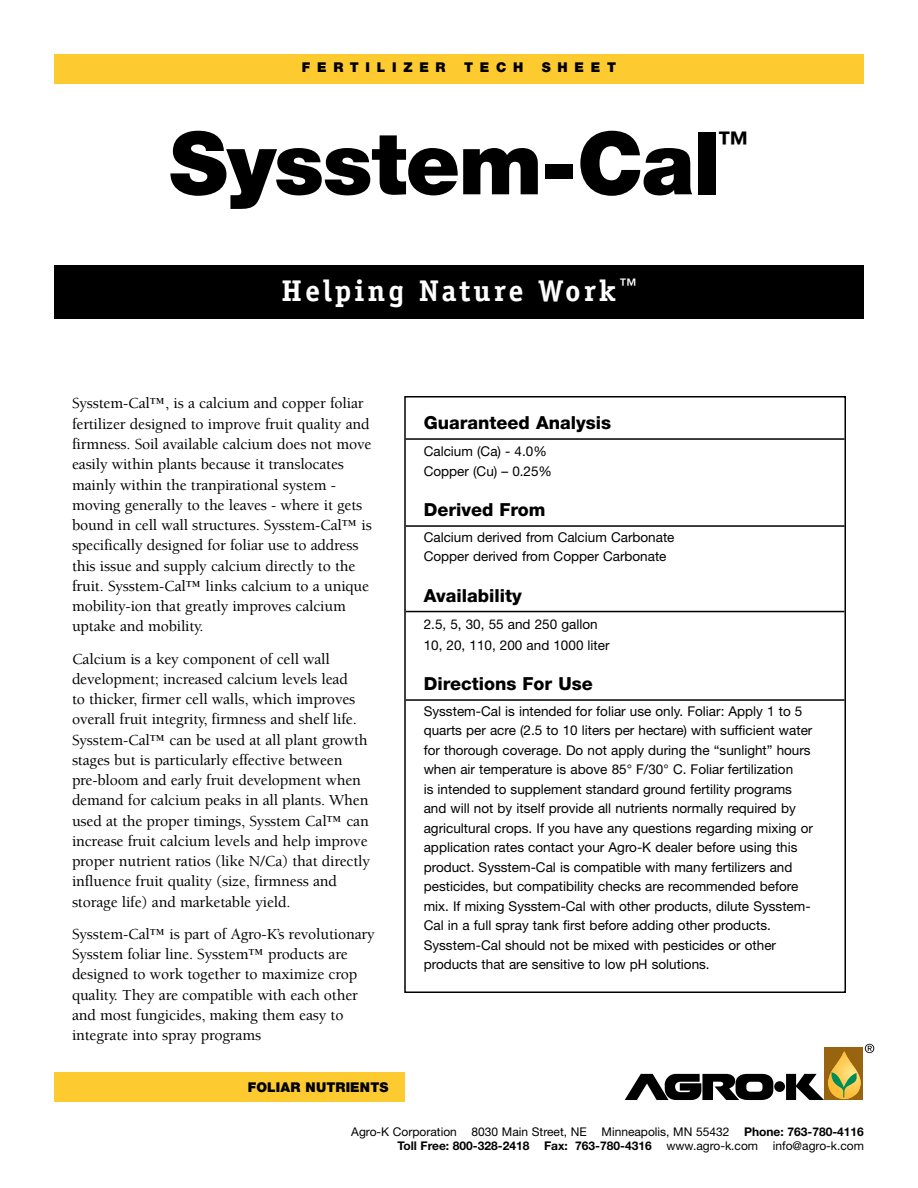
<style>
.page{position:relative;width:918px;height:1188px;background:#fff}
.page>*{position:absolute;margin:0;border:0;box-sizing:border-box;transform-origin:0 0}
.t1{font:900 87px "Helvetica Neue";color:#000}
.t2{font:700 31.5px "Helvetica Neue";color:#000}
.t3{font:700 30px "Officina Serif";letter-spacing:.1em;color:#fff}
.t4{font:800 18px "Helvetica Neue";color:#000}
.t5{font:500 15.75px/20.2px "Berkeley";letter-spacing:-.01em;color:#000}
.t6{font:13.5px/19.5px "Helvetica Neue";color:#000}
.t7{font:900 13.5px "Helvetica Neue";letter-spacing:.5em;color:#000}
.t8{font:900 13.5px "Helvetica Neue";letter-spacing:.01em;color:#000}
.t9{font:12px/14.2px "Helvetica Neue";color:#000;text-align:right}
.s1{font-weight:700}
</style>
<div class="page">
<div style="left:774px;top:1081px;width:11px;height:11px;background:#000;border-radius:50%"></div>
<svg style="left:625px;top:1074px;width:148px;height:26px"></svg>
<svg style="left:786px;top:1044px;width:88px;height:56px"></svg>
<div style="left:54px;top:266px;width:810px;height:54px;background:#000"></div>
<hr style="left:406px;top:438px;width:438px;height:2px;background:#000">
<hr style="left:406px;top:525px;width:438px;height:2px;background:#000">
<hr style="left:406px;top:611px;width:438px;height:1px;background:#000">
<hr style="left:406px;top:699px;width:438px;height:2px;background:#000">
<div style="left:404px;top:396px;width:442px;height:597px;border:2px solid #000"></div>
<div style="left:54px;top:54px;width:810px;height:30px;background:#fdca2f"></div>
<div style="left:54px;top:1072px;width:351px;height:30px;background:#fdca2f"></div>
<p class="t7" style="left:302px;top:60px;width:145px">FERTILIZER</p>
<p class="t7" style="left:464px;top:60px;width:61px">TECH</p>
<p class="t7" style="left:542px;top:60px;width:76px">SHEET</p>
<h1 class="t1" style="left:169px;top:111px;width:553px">SYSSTEM-CAL</h1>
<h2 class="t2" style="left:717px;top:123px;width:33px">™</h2>
<h3 class="t3" style="left:282px;top:272px;width:356px">Helping Nature Work<sup>™</sup></h3>
<p class="t5" style="left:72px;top:394px;width:301px">Sysstem-Cal™, is a calcium and copper foliar fertilizer designed to improve fruit quality and firmness. Soil available calcium does not move easily within plants because it translocates mainly within the tranpirational system - moving generally to the leaves - where it gets bound in cell wall structures. Sysstem-Cal™ is specifically designed for foliar use to address this issue and supply calcium directly to the fruit. Sysstem-Cal™ links calcium to a unique mobility-ion that greatly improves calcium uptake and mobility.</p>
<p class="t5" style="left:72px;top:649px;width:300px">Calcium is a key component of cell wall development; increased calcium levels lead<br>to thicker, firmer cell walls, which improves overall fruit integrity, firmness and shelf life.<br>Sysstem-Cal™ can be used at all plant growth stages but is particularly effective between pre-bloom and early fruit development when demand for calcium peaks in all plants. When used at the proper timings, Sysstem Cal™ can increase fruit calcium levels and help improve proper nutrient ratios (like N/Ca) that directly influence fruit quality (size, firmness and storage life) and marketable yield.</p>
<p class="t5" style="left:72px;top:924px;width:304px">Sysstem-Cal™ is part of Agro-K’s revolutionary Sysstem foliar line. Sysstem™ products are designed to work together to maximize crop quality. They are compatible with each other and most fungicides, making them easy to integrate into spray programs</p>
<p class="t8" style="left:248px;top:1080px;width:142px">FOLIAR NUTRIENTS</p>
<p class="t4" style="left:424px;top:412px;width:189px">Guaranteed Analysis</p>
<p class="t6" style="left:424px;top:442px;width:130px">Calcium (Ca) - 4.0%<br>Copper (Cu) – 0.25%</p>
<p class="t4" style="left:424px;top:499px;width:123px">Derived From</p>
<p class="t6" style="left:424px;top:527px;width:252px">Calcium derived from Calcium Carbonate<br>Copper derived from Copper Carbonate</p>
<p class="t4" style="left:424px;top:585px;width:100px">Availability</p>
<p class="t6" style="left:424px;top:613px;width:187px;line-height:21px">2.5, 5, 30, 55 and 250 gallon<br>10, 20, 110, 200 and 1000 liter</p>
<p class="t4" style="left:424px;top:673px;width:171px">Directions For Use</p>
<p class="t6" style="left:424px;top:701px;width:391px">Sysstem-Cal is intended for foliar use only. Foliar: Apply 1 to 5 quarts per acre (2.5 to 10 liters per hectare) with sufficient water for thorough coverage. Do not apply during the “sunlight” hours when air temperature is above 85° F/30° C. Foliar fertilization<br>is intended to supplement standard ground fertility programs and will not by itself provide all nutrients normally required by agricultural crops. If you have any questions regarding mixing or application rates contact your Agro-K dealer before using this product. Sysstem-Cal is compatible with many fertilizers and pesticides, but compatibility checks are recommended before mix. If mixing Sysstem-Cal with other products, dilute Sysstem-Cal in a full spray tank first before adding other products.<br>Sysstem-Cal should not be mixed with pesticides or other products that are sensitive to low pH solutions.</p>
<p class="t9" style="left:351px;top:1124px;width:514px">Agro-K Corporation 8030 Main Street, NE Minneapolis, MN 55432 <span class="s1">Phone: 763-780-4116<br>Toll Free: 800-328-2418 Fax: 763-780-4316</span> www.agro-k.com info@agro-k.com</p>
</div>
